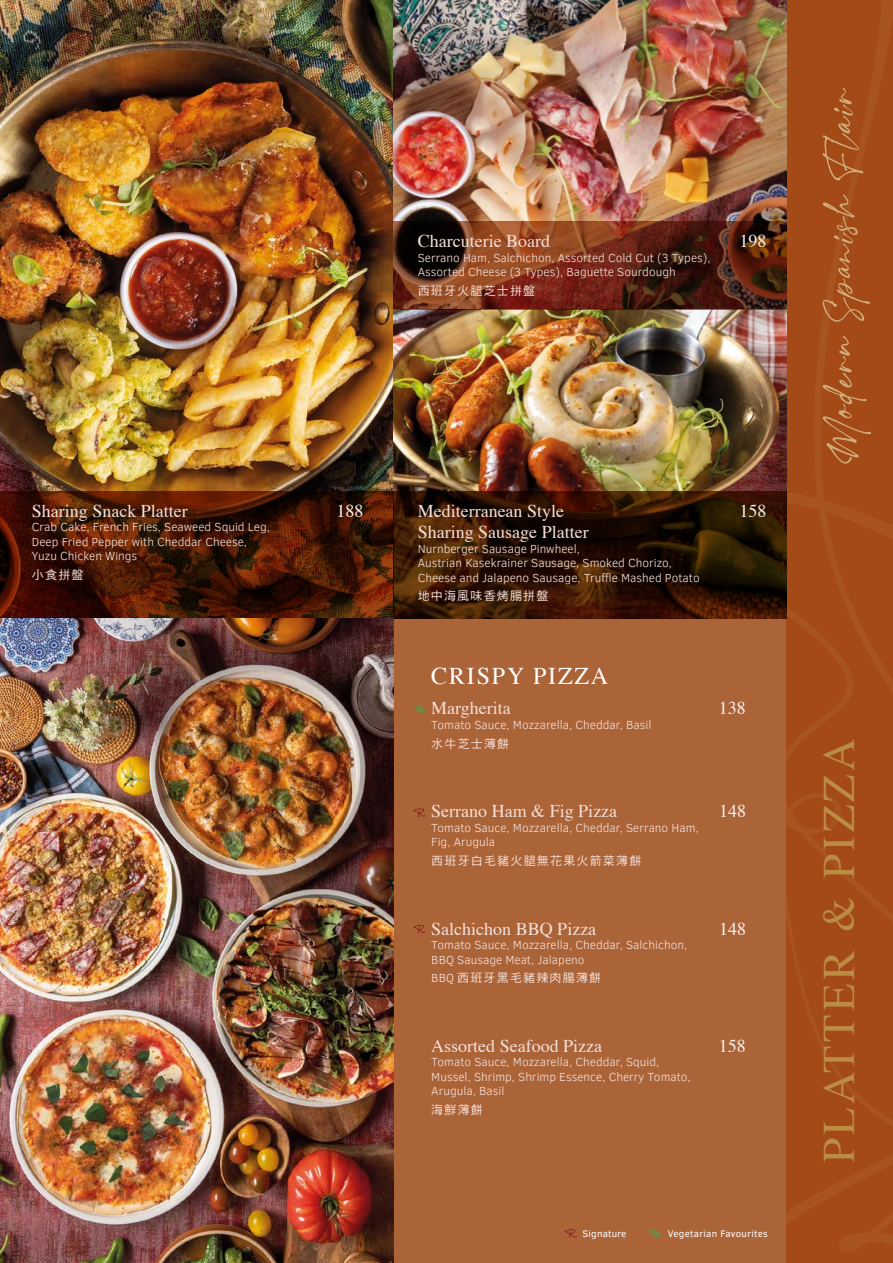
<style>
.page{position:relative;width:893px;height:1263px;background:#fff}
.page>*{position:absolute;margin:0;border:0;box-sizing:border-box;transform-origin:0 0}
.t1{font:50.55px "Charlotte Southern";color:#d0ad7a}
.t2{font:45px "Times";letter-spacing:.075em;color:#bc8c44}
.t3{font:24px "Times";letter-spacing:.075em;color:#fff}
.t4{font:18px "Times";color:#f5e0d8}
.t5{font:18px "Times";color:#fbf3f0}
.t6{font:300 12px/14.4px "Clear Sans";color:#f5e0d8}
.t7{font:12px "DF Hei Std W5";letter-spacing:.1em;color:#f5e0d8}
.t8{font:9.75px "Clear Sans";letter-spacing:.025em;color:#fff}
.s1{font-family:"Clear Sans";font-weight:300}
</style>
<div class="page">
<div style="left:0;top:619px;width:893px;height:644px;background:#ab6338"></div>
<svg style="left:565px;top:1229px;width:12px;height:9px"></svg>
<svg style="left:646px;top:1229px;width:16px;height:8px"></svg>
<div style="left:787px;top:0;width:106px;height:1263px;background:#a34a16"></div>
<svg style="left:787px;top:493px;width:106px;height:759px"></svg>
<svg style="left:800px;top:0;width:93px;height:839px"></svg>
<svg style="left:413px;top:925px;width:13px;height:8px"></svg>
<svg style="left:413px;top:808px;width:13px;height:9px"></svg>
<svg style="left:411px;top:705px;width:16px;height:8px"></svg>
<img style="left:0;top:0;width:393px;height:1263px">
<img style="left:393px;top:0;width:394px;height:491px">
<svg style="left:0;top:491px;width:393px;height:128px;background:#441604"></svg>
<svg style="left:393px;top:491px;width:394px;height:128px;background:#2e1403"></svg>
<svg style="left:393px;top:221px;width:394px;height:88px;background:#5f2816"></svg>
<h3 class="t4" style="left:32px;top:494px;width:157px">Sharing Snack Platter</h3>
<h3 class="t5" style="left:337px;top:494px;width:28px">188</h3>
<p class="t6" style="left:32px;top:520px;width:239px">Crab Cake, French Fries, Seaweed Squid Leg,<br>Deep Fried Pepper with Cheddar Cheese,<br>Yuzu Chicken Wings</p>
<p class="t7" style="left:32px;top:568px;width:53px">小食拼盤</p>
<h3 class="t4" style="left:418px;top:225px;width:134px">Charcuterie Board</h3>
<h3 class="t5" style="left:739px;top:225px;width:28px">198</h3>
<p class="t6" style="left:418px;top:250px;width:295px">Serrano Ham, Salchichon, Assorted Cold Cut (3 Types),<br>Assorted Cheese (3 Types), Baguette Sourdough</p>
<p class="t7" style="left:418px;top:284px;width:119px">西班牙火腿芝士拼盤</p>
<h3 class="t4" style="left:418px;top:494px;width:148px">Mediterranean Style</h3>
<h3 class="t5" style="left:739px;top:494px;width:28px">158</h3>
<h3 class="t4" style="left:418px;top:515px;width:172px">Sharing Sausage Platter</h3>
<p class="t6" style="left:418px;top:541px;width:284px">Nurnberger Sausage Pinwheel,<br>Austrian Kasekrainer Sausage, Smoked Chorizo,<br>Cheese and Jalapeno Sausage, Truffle Mashed Potato</p>
<p class="t7" style="left:418px;top:590px;width:132px">地中海風味香烤腸拼盤</p>
<h3 class="t3" style="left:431px;top:653px;width:178px">CRISPY PIZZA</h3>
<h3 class="t4" style="left:431px;top:692px;width:81px">Margherita</h3>
<h3 class="t5" style="left:719px;top:692px;width:28px">138</h3>
<p class="t6" style="left:431px;top:717px;width:222px">Tomato Sauce, Mozzarella, Cheddar, Basil</p>
<p class="t7" style="left:431px;top:737px;width:79px">水牛芝士薄餅</p>
<h3 class="t4" style="left:431px;top:794px;width:187px">Serrano Ham &amp; Fig Pizza</h3>
<h3 class="t5" style="left:719px;top:794px;width:28px">148</h3>
<p class="t6" style="left:431px;top:820px;width:269px">Tomato Sauce, Mozzarella, Cheddar, Serrano Ham,<br>Fig, Arugula</p>
<p class="t7" style="left:431px;top:854px;width:212px">西班牙白毛豬火腿無花果火箭菜薄餅</p>
<h3 class="t4" style="left:431px;top:912px;width:166px">Salchichon BBQ Pizza</h3>
<h3 class="t5" style="left:719px;top:912px;width:28px">148</h3>
<p class="t6" style="left:431px;top:938px;width:257px">Tomato Sauce, Mozzarella, Cheddar, Salchichon,<br>BBQ Sausage Meat, Jalapeno</p>
<p class="t7" style="left:431px;top:971px;width:171px"><span class="s1">BBQ</span> 西班牙黑毛豬辣肉腸薄餅</p>
<h3 class="t4" style="left:431px;top:1029px;width:172px">Assorted Seafood Pizza</h3>
<h3 class="t5" style="left:719px;top:1029px;width:28px">158</h3>
<p class="t6" style="left:431px;top:1055px;width:261px">Tomato Sauce, Mozzarella, Cheddar, Squid,<br>Mussel, Shrimp, Shrimp Essence, Cherry Tomato,<br>Arugula, Basil</p>
<p class="t7" style="left:431px;top:1103px;width:53px">海鮮薄餅</p>
<p class="t8" style="left:582px;top:1227px;width:46px">Signature</p>
<p class="t8" style="left:668px;top:1227px;width:102px">Vegetarian Favourites</p>
<h1 class="t1" style="left:816px;top:464px;width:377px;rotate:-90deg">Modern Spanish Flair</h1>
<h2 class="t2" style="left:797px;top:1163px;width:426px;rotate:-90deg">PLATTER &amp; PIZZA</h2>
</div>
